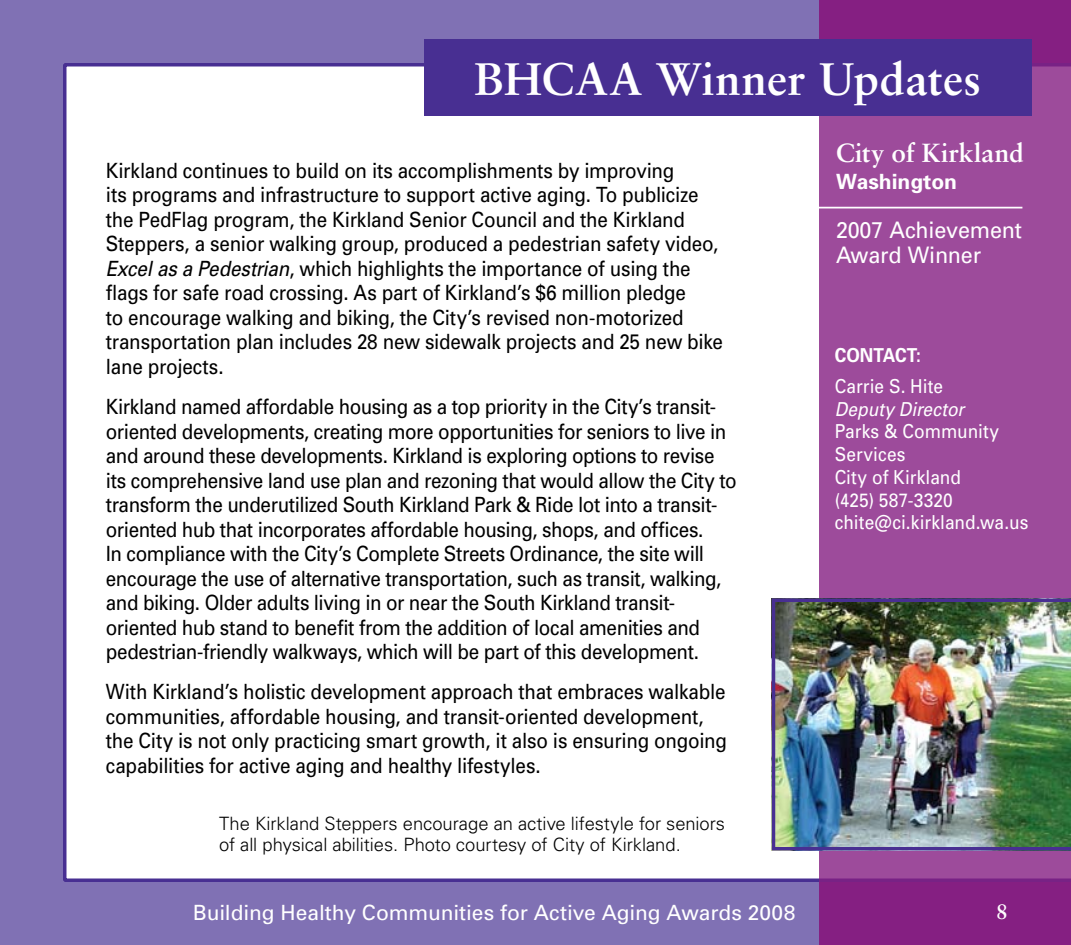
<style>
.page{position:relative;width:1071px;height:945px;background:#8071b4}
.page>*{position:absolute;margin:0;border:0;box-sizing:border-box;transform-origin:0 0}
.Header_left{font:700 45.5px "Sabon";letter-spacing:.01em;color:#fff}
.Sidebar_head{font:700 26.25px "Sabon";color:#fff}
.Sidebar_state{font:22.75px/24.5px "Univers";letter-spacing:-.01em;color:#fff;scale:.95 1}
.body{font:21px/24.5px "Univers";letter-spacing:-.015em;color:#000;scale:.9 1}
.t1{font:21px "Univers";letter-spacing:-.005em;color:#fff}
.Sidebar_state-2{font:700 21px "Univers";color:#fff}
.t2{font:700 21px "Sabon";color:#fff}
.Contact_info{font:19.25px/22.8px "Univers";letter-spacing:.005em;color:#fff;scale:.9 1}
.Contact_info-2{font:700 19.25px "Univers";color:#fff;scale:.9 1}
.t3{font:300 18.38px/21px "Univers";letter-spacing:-.005em;color:#000}
.s1{font-style:italic}
</style>
<div class="page">
<div style="left:63px;top:63px;width:756px;height:819px;background:#fff"></div>
<svg style="left:819px;top:0;width:252px;height:945px;background:#984396"></svg>
<hr style="left:808px;top:207px;width:214px;height:1px;background:#fff">
<img style="left:772px;top:598px;width:299px;height:252px">
<div style="left:424px;top:39px;width:608px;height:77px;background:#482f92"></div>
<p class="Header_left" style="left:474px;top:51px;width:508px">BHCAA Winner Updates</p>
<p class="body" style="left:106px;top:158px;width:687px">Kirkland continues to build on its accomplishments by improving<br>its programs and infrastructure to support active aging. To publicize the PedFlag program, the Kirkland Senior Council and the Kirkland Steppers, a senior walking group, produced a pedestrian safety video, <span class="s1">Excel as a Pedestrian</span>, which highlights the importance of using the flags for safe road crossing. As part of Kirkland’s $6 million pledge<br>to encourage walking and biking, the City’s revised non-motorized transportation plan includes 28 new sidewalk projects and 25 new bike lane projects.</p>
<p class="body" style="left:106px;top:394px;width:703px">Kirkland named affordable housing as a top priority in the City’s transit&shy;oriented developments, creating more opportunities for seniors to live in and around these developments. Kirkland is exploring options to revise its comprehensive land use plan and rezoning that would allow the City to transform the underutilized South Kirkland Park &amp; Ride lot into a transit&shy;oriented hub that incorporates affordable housing, shops, and offices.<br>In compliance with the City’s Complete Streets Ordinance, the site will encourage the use of alternative transportation, such as transit, walking, and biking. Older adults living in or near the South Kirkland transit&shy;oriented hub stand to benefit from the addition of local amenities and pedestrian-friendly walkways, which will be part of this development.</p>
<p class="body" style="left:106px;top:679px;width:692px">With Kirkland’s holistic development approach that embraces walkable communities, affordable housing, and transit-oriented development, the City is not only practicing smart growth, it also is ensuring ongoing capabilities for active aging and healthy lifestyles.</p>
<p class="t3" style="left:219px;top:812px;width:508px">The Kirkland Steppers encourage an active lifestyle for seniors of all physical abilities. Photo courtesy of City of Kirkland.</p>
<p class="t1" style="left:193px;top:899px;width:604px">Building Healthy Communities for Active Aging Awards 2008</p>
<p class="Sidebar_head" style="left:836px;top:137px;width:189px">City of Kirkland</p>
<p class="Sidebar_state-2" style="left:836px;top:168px;width:122px">Washington</p>
<p class="Sidebar_state" style="left:836px;top:217px;width:197px">2007 Achievement<br>Award Winner</p>
<p class="Contact_info-2" style="left:835px;top:343px;width:57px">Co ntact</p>
<p class="Contact_info-2" style="left:916px;top:343px;width:7px">:</p>
<p class="Contact_info" style="left:835px;top:374px;width:122px">Carrie S. Hite</p>
<p class="Contact_info" style="left:835px;top:397px;width:184px"><span class="s1">Deputy Director<br></span>Parks &amp; Community<br>Services</p>
<p class="Contact_info" style="left:835px;top:465px;width:142px">City of Kirkland (425) 587-3320</p>
<p class="Contact_info" style="left:835px;top:511px;width:217px">chite@ci.kirkland.wa.us</p>
<p class="t2" style="left:996px;top:899px;width:13px">8</p>
</div>
